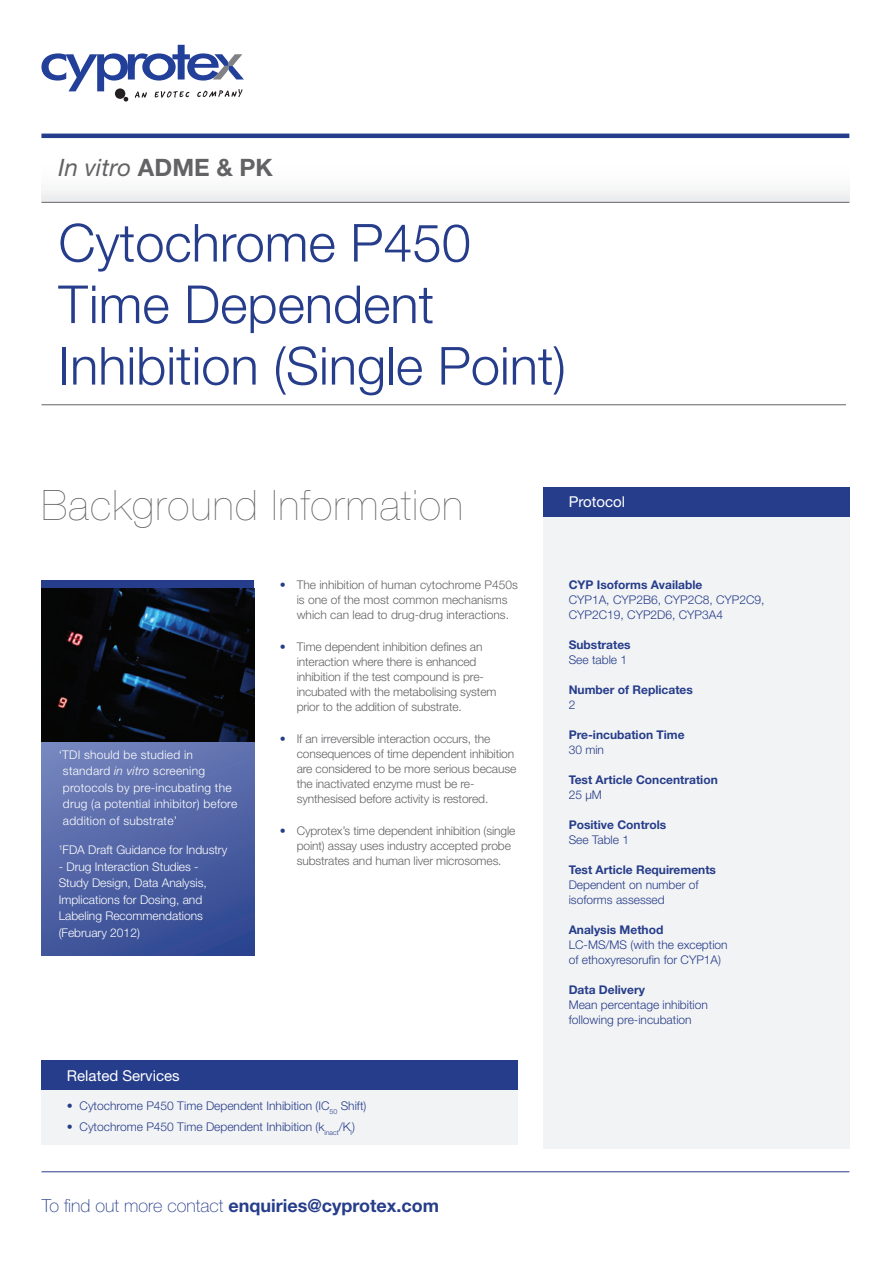
<style>
.page{position:relative;width:893px;height:1263px;background:#fff}
.page>*{position:absolute;margin:0;border:0;box-sizing:border-box;transform-origin:0 0}
.t1{font:300 52.5px "Helvetica Neue LT Std";color:#263d8b}
.t2{font:200 42px "Helvetica Neue LT Pro";letter-spacing:.03em;color:#636366}
.t3{font:italic 24px "Helvetica Neue LT Std";color:#636366}
.t4{font:700 18px "Helvetica Neue LT Std";color:#263d8b}
.t5{font:15px "Helvetica Neue LT Pro";color:#fff}
.t6{font:300 12px/15px "Helvetica Neue LT Std";letter-spacing:-.01em;color:#636366}
.t7{font:300 12px "Helvetica Neue LT Std";color:#263d8b}
.t8{font:700 12px/15px "Helvetica Neue LT Std";color:#263d8b}
.t9{font:300 12px/16.5px "Helvetica Neue LT Std";color:#fff}
.t10{font:300 12px/16.5px "Helvetica Neue LT Std";letter-spacing:.02em;color:#fff}
.s1{font-weight:700;font-style:normal}
.s2{font-style:italic}
.s3{color:#263d8b}
.s4{font-weight:100}
.s5{font-weight:300}
</style>
<div class="page">
<svg style="left:41px;top:133px;width:808px;height:69px"></svg>
<svg style="left:41px;top:45px;width:203px;height:57px"></svg>
<hr style="left:41px;top:1171px;width:808px;height:1px;background:#263d8b">
<hr style="left:41px;top:202px;width:808px;height:1px;background:#636366">
<hr style="left:41px;top:134px;width:808px;height:4px;background:#263d8b">
<hr style="left:41px;top:404px;width:805px;height:1px;background:#636366">
<div style="left:543px;top:516px;width:306px;height:633px;background:#f2f3f4"></div>
<div style="left:543px;top:487px;width:306px;height:29px;background:#263d8b"></div>
<div style="left:41px;top:580px;width:213px;height:9px;background:#263d8b"></div>
<div style="left:41px;top:733px;width:213px;height:222px;background:linear-gradient(to bottom,#707fb9,#364c94)"></div>
<img style="left:41px;top:589px;width:213px;height:153px">
<div style="left:41px;top:1090px;width:477px;height:54px;background:#f2f3f4"></div>
<div style="left:41px;top:1060px;width:477px;height:30px;background:#263d8b"></div>
<p class="t3" style="left:58px;top:153px;width:216px">In vitro <span class="s1">ADME &amp; PK</span></p>
<p class="t1" style="left:58px;top:211px;width:414px">Cytochrome P450</p>
<p class="t1" style="left:58px;top:272px;width:377px">Time Dependent</p>
<p class="t1" style="left:58px;top:334px;width:509px">Inhibition (Single Point)</p>
<p class="t2" style="left:42px;top:480px;width:423px">Background Information</p>
<p class="t10" style="left:63px;top:746px;width:176px;text-indent:-4px">‘TDI should be studied in standard <span class="s2">in vitro</span> screening protocols by pre-incubating the drug (a potential inhibitor) before addition of substrate’</p>
<p class="t9" style="left:59px;top:841px;width:170px"><sup>1</sup>FDA Draft Guidance for Industry</p>
<p class="t9" style="left:59px;top:858px;width:150px">- Drug Interaction Studies -<br>Study Design, Data Analysis,<br>Implications for Dosing, and<br>Labeling Recommendations (February 2012)</p>
<p class="t6" style="left:297px;top:577px;width:223px;text-indent:-17px"><span class="s3">•</span> The inhibition of human cytochrome P450s is one of the most common mechanisms which can lead to drug-drug interactions.</p>
<p class="t6" style="left:297px;top:639px;width:201px;text-indent:-17px"><span class="s3">•</span> Time dependent inhibition defines an interaction where there is enhanced inhibition if the test compound is pre&shy;incubated with the metabolising system prior to the addition of substrate.</p>
<p class="t6" style="left:297px;top:731px;width:221px;text-indent:-17px"><span class="s3">•</span> If an irreversible interaction occurs, the consequences of time dependent inhibition are considered to be more serious because the inactivated enzyme must be re&shy;synthesised before activity is restored.</p>
<p class="t6" style="left:297px;top:823px;width:220px;text-indent:-17px"><span class="s3">•</span> Cyprotex’s time dependent inhibition (single point) assay uses industry accepted probe substrates and human liver microsomes.</p>
<p class="t5" style="left:67px;top:1066px;width:114px">Related Services</p>
<p class="t7" style="left:67px;top:1098px;width:301px">• Cytochrome P450 Time Dependent Inhibition (IC<sub>50</sub> Shift)</p>
<p class="t7" style="left:67px;top:1119px;width:290px">• Cytochrome P450 Time Dependent Inhibition (k<sub>inact</sub>/K<sub>I</sub>)</p>
<p class="t4" style="left:42px;top:1194px;width:399px"><span class="s4">To find out more contact</span> enquiries@cyprotex.com</p>
<p class="t5" style="left:569px;top:492px;width:58px">Protocol</p>
<p class="t8" style="left:569px;top:577px;width:135px">CYP Isoforms Available</p>
<p class="t7" style="left:569px;top:592px;width:197px">CYP1A, CYP2B6, CYP2C8, CYP2C9,</p>
<p class="t7" style="left:569px;top:607px;width:156px">CYP2C19, CYP2D6, CYP3A4</p>
<p class="t8" style="left:569px;top:637px;width:64px">Substrates</p>
<p class="t7" style="left:569px;top:652px;width:60px">See table 1</p>
<p class="t8" style="left:569px;top:682px;width:126px">Number of Replicates<br><span class="s5">2</span></p>
<p class="t8" style="left:569px;top:727px;width:117px">Pre-incubation Time</p>
<p class="t7" style="left:569px;top:742px;width:37px">30 min</p>
<p class="t8" style="left:569px;top:772px;width:151px">Test Article Concentration</p>
<p class="t7" style="left:569px;top:787px;width:35px">25 µM</p>
<p class="t8" style="left:569px;top:817px;width:99px">Positive Controls</p>
<p class="t7" style="left:569px;top:832px;width:62px">See Table 1</p>
<p class="t8" style="left:569px;top:862px;width:149px">Test Article Requirements</p>
<p class="t7" style="left:569px;top:877px;width:131px">Dependent on number of</p>
<p class="t7" style="left:569px;top:892px;width:97px">isoforms assessed</p>
<p class="t8" style="left:569px;top:922px;width:96px">Analysis Method</p>
<p class="t7" style="left:569px;top:937px;width:160px">LC-MS/MS (with the exception</p>
<p class="t7" style="left:569px;top:952px;width:154px">of ethoxyresorufin for CYP1A)</p>
<p class="t8" style="left:569px;top:982px;width:78px">Data Delivery</p>
<p class="t7" style="left:569px;top:997px;width:141px">Mean percentage inhibition</p>
<p class="t7" style="left:569px;top:1012px;width:124px">following pre-incubation</p>
</div>
